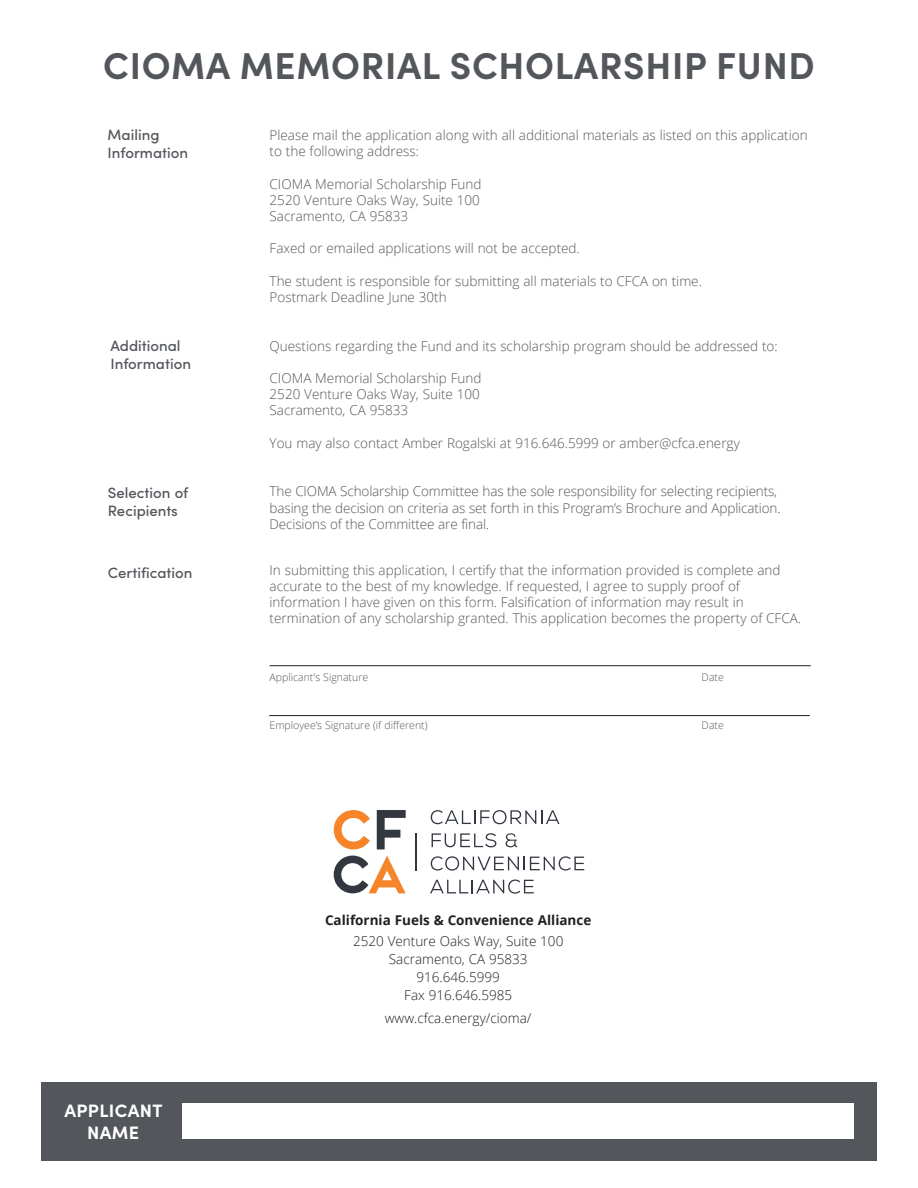
<style>
.page{position:relative;width:918px;height:1188px;background:#fff}
.page>*{position:absolute;margin:0;border:0;box-sizing:border-box;transform-origin:0 0}
.t1{font:700 37.5px "Sofia Pro";letter-spacing:.02em;color:#53565b}
.t2{font:700 18px/21.6px "Sofia Pro";letter-spacing:.02em;color:#fff;text-align:center}
.t3{font:500 15px/18px "Sofia Pro";color:#53565b}
.t4{font:300 13.5px/16.2px "Open Sans";color:#53565b}
.t5{font:300 13.5px/18px "Open Sans";color:#221f1f;text-align:center}
.t6{font:700 13.5px "Open Sans";color:#221f1f}
.t7{font:300 10.5px "Open Sans";color:#53565b}
</style>
<div class="page">
<div style="left:41px;top:1082px;width:836px;height:79px;background:#53565b"></div>
<div style="left:182px;top:1103px;width:672px;height:36px;background:#fff"></div>
<hr style="left:270px;top:665px;width:541px;height:1px;background:#221f1f">
<hr style="left:269px;top:715px;width:541px;height:1px;background:#221f1f">
<svg style="left:431px;top:810px;width:129px;height:14px"></svg>
<svg style="left:432px;top:833px;width:64px;height:14px"></svg>
<svg style="left:506px;top:833px;width:11px;height:14px"></svg>
<svg style="left:431px;top:856px;width:153px;height:15px"></svg>
<svg style="left:430px;top:880px;width:104px;height:14px"></svg>
<svg style="left:334px;top:810px;width:36px;height:39px"></svg>
<svg style="left:377px;top:810px;width:29px;height:39px"></svg>
<svg style="left:334px;top:856px;width:72px;height:37px"></svg>
<hr style="left:415px;top:833px;width:1px;height:37px;background:#333740">
<h1 class="t1" style="left:103px;top:44px;width:713px">CIOMA MEMORIAL SCHOLARSHIP FUND</h1>
<p class="t3" style="left:108px;top:128px;width:82px">Mailing<br>Information</p>
<p class="t3" style="left:110px;top:338px;width:82px">Additional<br>Information</p>
<p class="t3" style="left:108px;top:485px;width:82px">Selection of<br>Recipients</p>
<p class="t3" style="left:108px;top:565px;width:86px">Certification</p>
<h2 class="t2" style="left:64px;top:1100px;width:100px">APPLICANT<br>NAME</h2>
<p class="t4" style="left:270px;top:128px;width:540px">Please mail the application along with all additional materials as listed on this application to the following address:</p>
<p class="t4" style="left:270px;top:177px;width:214px;text-align:justify">CIOMA Memorial Scholarship Fund 2520 Venture Oaks Way, Suite 100<br>Sacramento, CA 95833</p>
<p class="t4" style="left:270px;top:240px;width:312px">Faxed or emailed applications will not be accepted.</p>
<p class="t4" style="left:270px;top:274px;width:434px">The student is responsible for submitting all materials to CFCA on time.<br>Postmark Deadline June 30th</p>
<p class="t4" style="left:270px;top:339px;width:510px">Questions regarding the Fund and its scholarship program should be addressed to:</p>
<p class="t4" style="left:270px;top:371px;width:214px;text-align:justify">CIOMA Memorial Scholarship Fund 2520 Venture Oaks Way, Suite 100<br>Sacramento, CA 95833</p>
<p class="t4" style="left:270px;top:436px;width:472px">You may also contact Amber Rogalski at 916.646.5999 or amber@cfca.energy</p>
<p class="t4" style="left:270px;top:485px;width:513px">The CIOMA Scholarship Committee has the sole responsibility for selecting recipients, basing the decision on criteria as set forth in this Program’s Brochure and Application.<br>Decisions of the Committee are final.</p>
<p class="t4" style="left:270px;top:563px;width:533px">In submitting this application, I certify that the information provided is complete and accurate to the best of my knowledge. If requested, I agree to supply proof of information I have given on this form. Falsification of information may result in termination of any scholarship granted. This application becomes the property of CFCA.</p>
<p class="t7" style="left:270px;top:673px;width:100px">Applicant's Signature</p>
<p class="t7" style="left:702px;top:673px;width:24px">Date</p>
<p class="t7" style="left:270px;top:718px;width:159px">Employee’s Signature (if different)</p>
<p class="t7" style="left:702px;top:718px;width:24px">Date</p>
<p class="t6" style="left:325px;top:912px;width:268px">California Fuels &amp; Convenience Alliance</p>
<p class="t5" style="left:353px;top:934px;width:212px">2520 Venture Oaks Way, Suite 100<br>Sacramento, CA 95833<br>916.646.5999<br>Fax 916.646.5985</p>
<p class="t5" style="left:385px;top:1009px;width:148px">www.cfca.energy/cioma/</p>
</div>
